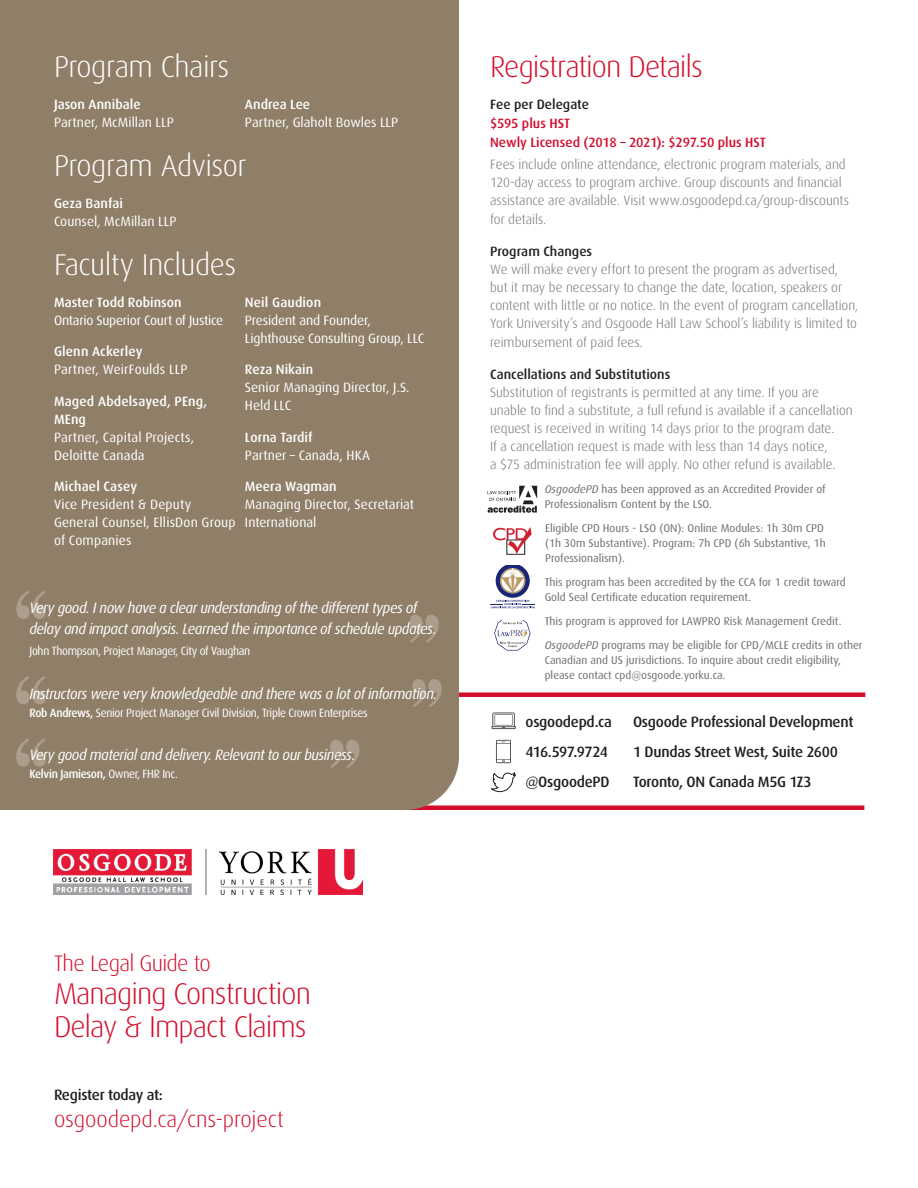
<style>
.page{position:relative;width:918px;height:1188px;background:#fff}
.page>*{position:absolute;margin:0;border:0;box-sizing:border-box;transform-origin:0 0}
.t1{font:300 30px/33px "Dax";letter-spacing:-.03em;color:#d30d2b}
.t2{font:300 30px "Dax";letter-spacing:-.015em;color:#fff}
.t3{font:300 22.5px "Dax";letter-spacing:-.01em;color:#d30d2b}
.t4{font:300 22.5px "Dax";letter-spacing:-.035em;color:#d30d2b}
.t5{font:italic 15px/21px "Dax";letter-spacing:-.03em;color:#fff;scale:.95 1}
.t6{font:500 15px "Dax";letter-spacing:-.02em;color:#231f20}
.t7{font:500 15px "Dax";letter-spacing:-.045em;color:#231f20}
.t8{font:300 13.5px/18.1px "Dax";color:#6c6d70}
.t9{font:13.5px/18px "Dax";color:#fff}
.t10{font:500 13.5px/18.8px "Dax";color:#d30d2b}
.t11{font:13.5px/18px "Dax";letter-spacing:-.02em;color:#fff}
.t12{font:12px "Dax";letter-spacing:-.03em;color:#fff;scale:.95 1}
.t13{font:500 12px "Dax";letter-spacing:-.03em;color:#fff;scale:.95 1}
.t14{font:11.25px/15px "Dax";color:#6c6d70}
.s1{font-weight:500}
.s2{font-weight:400}
.s3{color:#231f20}
.s4{font-weight:500;color:#231f20}
.s5{font-style:italic}
</style>
<div class="page">
<hr style="left:407px;top:806px;width:457px;height:4px;background:#d30d2b">
<div style="left:0;top:0;width:459px;height:810px;background:#907f68"></div>
<img style="left:54px;top:850px;width:309px;height:45px">
<div style="left:459px;top:692px;width:406px;height:5px;background:#d30d2b"></div>
<svg style="left:491px;top:713px;width:24px;height:16px"></svg>
<svg style="left:496px;top:740px;width:15px;height:23px"></svg>
<svg style="left:491px;top:772px;width:25px;height:20px"></svg>
<svg style="left:16px;top:591px;width:30px;height:28px"></svg>
<svg style="left:16px;top:676px;width:30px;height:28px"></svg>
<svg style="left:16px;top:738px;width:30px;height:29px"></svg>
<svg style="left:409px;top:615px;width:30px;height:28px"></svg>
<svg style="left:412px;top:679px;width:30px;height:28px"></svg>
<svg style="left:330px;top:740px;width:29px;height:28px"></svg>
<svg style="left:488px;top:486px;width:49px;height:27px"></svg>
<svg style="left:493px;top:527px;width:39px;height:27px"></svg>
<svg style="left:494px;top:621px;width:36px;height:30px"></svg>
<svg style="left:491px;top:566px;width:44px;height:42px"></svg>
<p class="t2" style="left:54px;top:50px;width:177px">Program Chairs</p>
<p class="t9" style="left:54px;top:95px;width:121px"><span class="s1">Jason Annibale<br></span>Partner, McMillan LLP</p>
<p class="t9" style="left:245px;top:95px;width:155px"><span class="s1">Andrea Lee<br></span>Partner, Glaholt Bowles LLP</p>
<p class="t2" style="left:54px;top:149px;width:194px">Program Advisor</p>
<p class="t9" style="left:54px;top:194px;width:124px"><span class="s1">Geza Banfai<br></span>Counsel, McMillan LLP</p>
<p class="t2" style="left:54px;top:248px;width:184px">Faculty Includes</p>
<p class="t11" style="left:54px;top:293px;width:171px"><span class="s1">Master Todd Robinson<br></span>Ontario Superior Court of Justice</p>
<p class="t9" style="left:54px;top:343px;width:135px"><span class="s1">Glenn Ackerley<br></span>Partner, WeirFoulds LLP</p>
<p class="t9" style="left:54px;top:392px;width:155px"><span class="s1">Maged Abdelsayed, PEng,<br>MEng<br></span>Partner, Capital Projects,<br>Deloitte Canada</p>
<p class="t9" style="left:54px;top:478px;width:183px"><span class="s1">Michael Casey<br></span>Vice President &amp; Deputy<br>General Counsel, EllisDon Group of Companies</p>
<p class="t9" style="left:245px;top:293px;width:181px"><span class="s1">Neil Gaudion<br></span>President and Founder,<br>Lighthouse Consulting Group, LLC</p>
<p class="t9" style="left:245px;top:361px;width:166px"><span class="s1">Reza Nikain<br></span>Senior Managing Director, J.S.<br>Held LLC</p>
<p class="t9" style="left:245px;top:428px;width:127px"><span class="s1">Lorna Tardif<br></span>Partner – Canada, HKA</p>
<p class="t9" style="left:245px;top:478px;width:171px"><span class="s1">Meera Wagman<br></span>Managing Director, Secretariat<br>International</p>
<p class="t5" style="left:29px;top:598px;width:430px">Very good. I now have a clear understanding of the different types of delay and impact analysis. Learned the importance of schedule updates.</p>
<p class="t12" style="left:29px;top:644px;width:234px">John Thompson, Project Manager, City of Vaughan</p>
<p class="t5" style="left:29px;top:683px;width:431px">Instructors were very knowledgeable and there was a lot of information.</p>
<p class="t12" style="left:29px;top:706px;width:358px"><span class="s1">Rob Andrews,</span> Senior Project Manager Civil Division, Triple Crown Enterprises</p>
<p class="t5" style="left:29px;top:745px;width:345px">Very good material and delivery. Relevant to our business.</p>
<p class="t13" style="left:29px;top:767px;width:158px">Kelvin Jamieson, <span class="s2">Owner, FHR Inc.</span></p>
<p class="t1" style="left:490px;top:51px;width:214px">Registration Details</p>
<p class="t10" style="left:490px;top:96px;width:277px"><span class="s3">Fee per Delegate<br></span>$595 plus HST<br>Newly Licensed (2018 – 2021): $297.50 plus HST</p>
<p class="t8" style="left:490px;top:156px;width:360px">Fees include online attendance, electronic program materials, and 120-day access to program archive. Group discounts and financial assistance are available. Visit www.osgoodepd.ca/group-discounts for details.</p>
<p class="t8" style="left:490px;top:243px;width:370px"><span class="s4">Program Changes<br></span>We will make every effort to present the program as advertised, but it may be necessary to change the date, location, speakers or content with little or no notice. In the event of program cancellation, York University’s and Osgoode Hall Law School’s liability is limited to reimbursement of paid fees.</p>
<p class="t8" style="left:490px;top:366px;width:364px"><span class="s4">Cancellations and Substitutions<br></span>Substitution of registrants is permitted at any time. If you are unable to find a substitute, a full refund is available if a cancellation request is received in writing 14 days prior to the program date.<br>If a cancellation request is made with less than 14 days notice,<br>a $75 administration fee will apply. No other refund is available.</p>
<p class="t14" style="left:545px;top:482px;width:283px"><span class="s5">OsgoodePD</span> has been approved as an Accredited Provider of<br>Professionalism Content by the LSO.</p>
<p class="t14" style="left:545px;top:521px;width:282px">Eligible CPD Hours - LSO (ON): Online Modules: 1h 30m CPD (1h 30m Substantive). Program: 7h CPD (6h Substantive, 1h<br>Professionalism).</p>
<p class="t14" style="left:545px;top:575px;width:303px">This program has been accredited by the CCA for 1 credit toward<br>Gold Seal Certificate education requirement.</p>
<p class="t14" style="left:545px;top:614px;width:298px">This program is approved for LAWPRO Risk Management Credit.</p>
<p class="t14" style="left:545px;top:638px;width:319px"><span class="s5">OsgoodePD</span> programs may be eligible for CPD/MCLE credits in other<br>Canadian and US jurisdictions. To inquire about credit eligibility, please contact cpd@osgoode.yorku.ca.</p>
<p class="t6" style="left:526px;top:713px;width:88px">osgoodepd.ca</p>
<p class="t7" style="left:526px;top:743px;width:84px">416.597.9724</p>
<p class="t6" style="left:526px;top:773px;width:86px">@OsgoodePD</p>
<p class="t6" style="left:633px;top:713px;width:222px">Osgoode Professional Development</p>
<p class="t6" style="left:633px;top:743px;width:206px">1 Dundas Street West, Suite 2600</p>
<p class="t6" style="left:633px;top:773px;width:180px">Toronto, ON Canada M5G 1Z3</p>
<p class="t4" style="left:54px;top:951px;width:158px">The Legal Guide to</p>
<p class="t1" style="left:54px;top:977px;width:259px">Managing Construction<br>Delay &amp; Impact Claims</p>
<p class="t6" style="left:54px;top:1086px;width:110px">Register today at:</p>
<p class="t3" style="left:54px;top:1107px;width:231px">osgoodepd.ca/cns-project</p>
</div>
